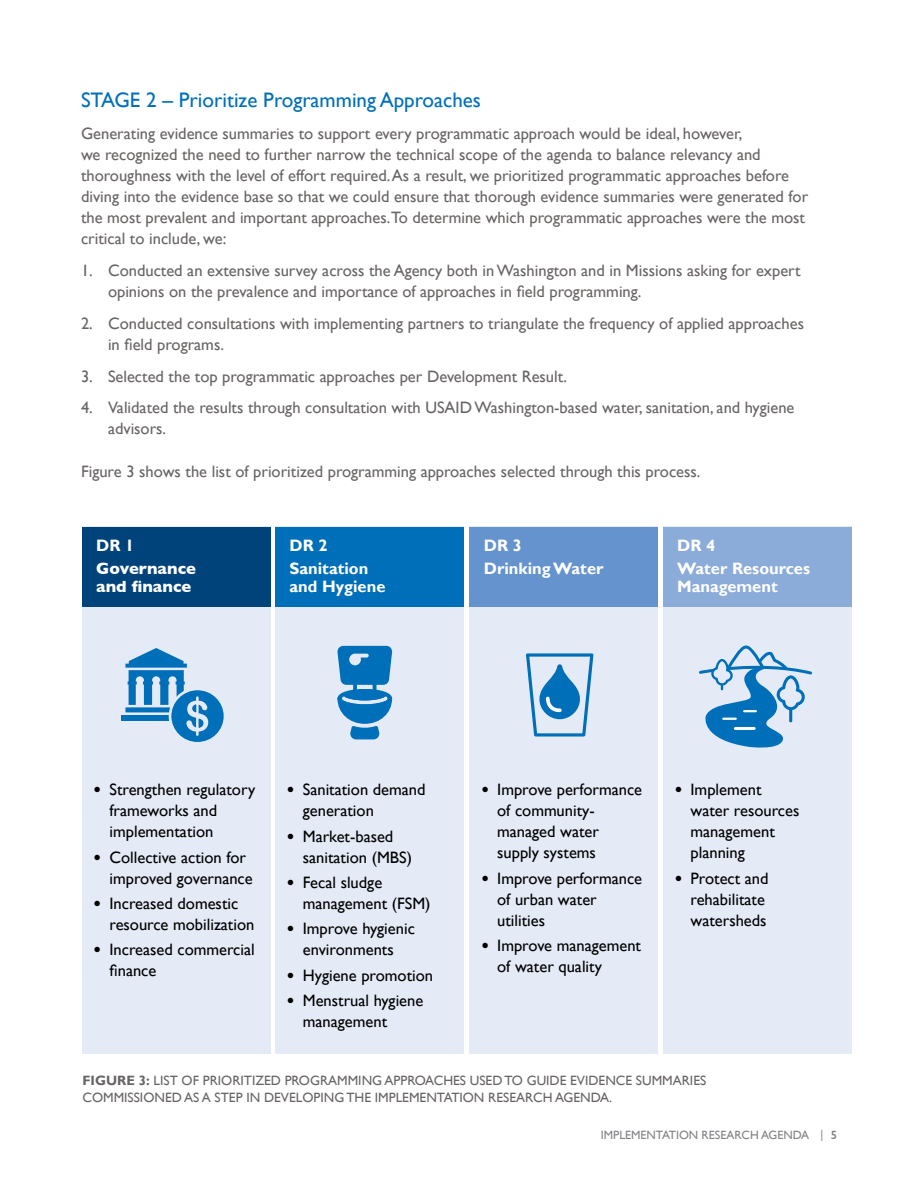
<style>
.page{position:relative;width:918px;height:1188px;background:#fff}
.page>*{position:absolute;margin:0;border:0;box-sizing:border-box;transform-origin:0 0}
.t1{font:21px "Gill Sans";color:#006fb9}
.t2{font:16.5px/21px "Gill Sans";color:#686463}
.t3{font:16.5px/21px "Gill Sans";color:#000}
.t4{font:700 16.5px/22.4px "Gill Sans";color:#fff}
.t5{font:700 16.5px/22.4px "Gill Sans";color:#fff}
.t6{font:13.5px/16.5px "Gill Sans";color:#686463}
.t7{font:12px "Gill Sans";color:#808285}
.s1{font-style:inherit}
.s2{font-weight:700}
.s3{font-family:"Lato"}
.s4{font-weight:600}
</style>
<div class="page">
<div style="left:82px;top:527px;width:189px;height:527px;background:#e4ebf7"></div>
<div style="left:82px;top:527px;width:189px;height:80px;background:#00437b"></div>
<div style="left:469px;top:527px;width:189px;height:527px;background:#e4ebf7"></div>
<div style="left:469px;top:527px;width:189px;height:80px;background:#6493cd"></div>
<div style="left:275px;top:527px;width:189px;height:527px;background:#e4ebf7"></div>
<div style="left:275px;top:527px;width:189px;height:80px;background:#006fb9"></div>
<div style="left:663px;top:527px;width:189px;height:527px;background:#e4ebf7"></div>
<div style="left:663px;top:527px;width:189px;height:80px;background:#8babd9"></div>
<svg style="left:337px;top:646px;width:55px;height:93px"></svg>
<hr style="left:373px;top:681px;width:4px;height:12px;background:#006fb9;border-radius:2px">
<div style="left:122px;top:715px;width:64px;height:5px;background:#006fb9"></div>
<svg style="left:125px;top:648px;width:99px;height:94px"></svg>
<svg style="left:699px;top:645px;width:113px;height:103px"></svg>
<hr style="left:735px;top:727px;width:19px;height:3px;background:#fff">
<svg style="left:526px;top:653px;width:68px;height:84px"></svg>
<h2 class="t1" style="left:81px;top:88px;width:401px">STAGE 2 – Prioritize Programming Approaches</h2>
<p class="t2" style="left:81px;top:123px;width:729px">Generating evidence summaries to support every programmatic approach would be ideal, however,<br>we recognized the need to further narrow the technical scope of the agenda to balance relevancy and thoroughness with the level of effort required. As a result, we prioritized programmatic approaches before diving into the evidence base so that we could ensure that thorough evidence summaries were generated for the most prevalent and important approaches.To determine which programmatic approaches were the most critical to include, we:</p>
<p class="t2" style="left:108px;top:260px;width:694px;text-indent:-27px">1. Conducted an extensive survey across the Agency both in Washington and in Missions asking for expert opinions on the prevalence and importance of approaches in field programming.</p>
<p class="t2" style="left:108px;top:313px;width:698px;text-indent:-27px">2. Conducted consultations with implementing partners to triangulate the frequency of applied approaches in field programs.</p>
<p class="t2" style="left:81px;top:366px;width:487px">3. Selected the top programmatic approaches per Development Result.</p>
<p class="t2" style="left:108px;top:398px;width:688px;text-indent:-27px">4. Validated the results through consultation with USAID Washington-based water, sanitation, and hygiene advisors.</p>
<p class="t2" style="left:81px;top:461px;width:621px">Figure 3 shows the list of prioritized programming approaches selected through this process.</p>
<h2 class="t5" style="left:96px;top:534px;width:101px"><span class="s1">DR 1<br></span>Governance</h2>
<h2 class="t5" style="left:96px;top:574px;width:97px">and finance</h2>
<h2 class="t4" style="left:289px;top:535px;width:80px">DR 2<br>Sanitation</h2>
<h2 class="t4" style="left:289px;top:575px;width:97px">and Hygiene</h2>
<h2 class="t4" style="left:484px;top:535px;width:121px">DR 3<br>Drinking Water</h2>
<h2 class="t4" style="left:677px;top:535px;width:134px">DR 4<br>Water Resources</h2>
<h2 class="t4" style="left:677px;top:575px;width:102px">Management</h2>
<p class="t3" style="left:110px;top:780px;width:147px;text-indent:-16px"><span class="s2">•</span> Strengthen regulatory frameworks and implementation</p>
<p class="t3" style="left:110px;top:847px;width:145px;text-indent:-16px"><span class="s2">•</span> Collective action for improved governance</p>
<p class="t3" style="left:110px;top:893px;width:146px;text-indent:-16px"><span class="s2">•</span> Increased domestic resource mobilization</p>
<p class="t3" style="left:110px;top:940px;width:147px;text-indent:-16px"><span class="s2">•</span> Increased commercial finance</p>
<p class="t3" style="left:303px;top:780px;width:124px;text-indent:-16px"><span class="s2">•</span> Sanitation demand generation</p>
<p class="t3" style="left:303px;top:826px;width:111px;text-indent:-16px"><span class="s2">•</span> Market-based sanitation (MBS)</p>
<p class="t3" style="left:303px;top:872px;width:129px;text-indent:-16px"><span class="s2">•</span> Fecal sludge management (FSM)</p>
<p class="t3" style="left:287px;top:919px;width:130px;text-align:center"><span class="s2">•</span> Improve hygienic environments</p>
<p class="t3" style="left:287px;top:965px;width:148px"><span class="s2">•</span> Hygiene promotion</p>
<p class="t3" style="left:303px;top:990px;width:122px;text-indent:-16px"><span class="s2">•</span> Menstrual hygiene management</p>
<p class="t3" style="left:497px;top:780px;width:146px;text-indent:-16px"><span class="s2">•</span> Improve performance of community&shy;managed water supply systems</p>
<p class="t3" style="left:497px;top:868px;width:146px;text-indent:-16px"><span class="s2">•</span> Improve performance of urban water utilities</p>
<p class="t3" style="left:497px;top:935px;width:145px;text-indent:-16px"><span class="s2">•</span> Improve management of water quality</p>
<p class="t3" style="left:691px;top:780px;width:110px;text-indent:-16px"><span class="s2">•</span> Implement water resources management planning</p>
<p class="t3" style="left:691px;top:868px;width:80px;text-indent:-16px"><span class="s2">•</span> Protect and rehabilitate watersheds</p>
<p class="t6" style="left:82px;top:1073px;width:625px"><span class="s2">FIGURE 3:</span> LIST OF PRIORITIZED PROGRAMMING APPROACHES USED TO GUIDE EVIDENCE SUMMARIES<br>COMMISSIONED AS A STEP IN DEVELOPING THE IMPLEMENTATION RESEARCH AGENDA.</p>
<p class="t7" style="left:601px;top:1128px;width:238px">IMPLEMENTATION RESEARCH AGENDA <span class="s3">|</span> <span class="s4">5</span></p>
</div>
